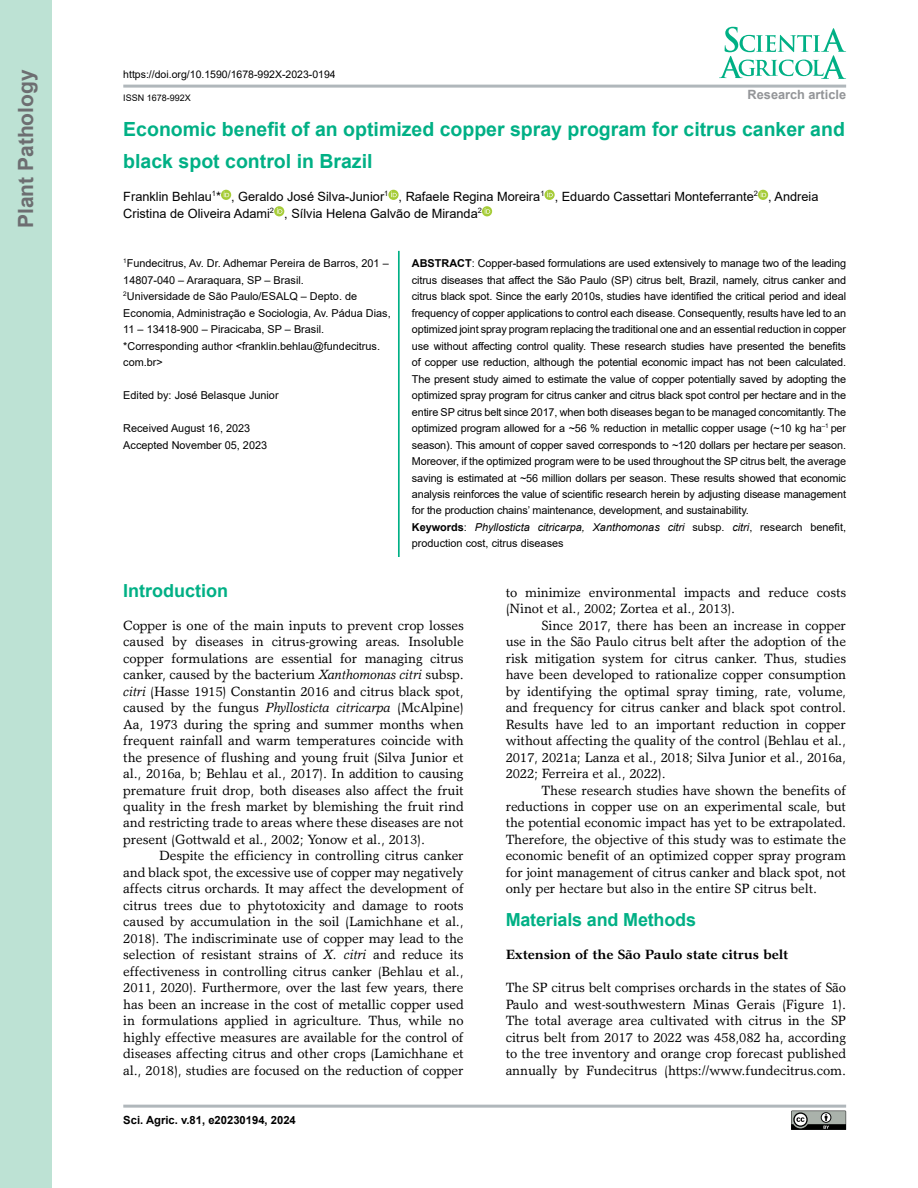
<style>
.page{position:relative;width:918px;height:1188px;background:#fff}
.page>*{position:absolute;margin:0;border:0;box-sizing:border-box;transform-origin:0 0}
.t1{font:700 21px "Arial";color:#6d6e71}
.t2{font:700 19.5px "Arial";color:#00b085}
.t3{font:700 18px "Arial";letter-spacing:-.01em;color:#00b085}
.t4{font:13.5px/16.5px "Garth Graphic";letter-spacing:-.01em;color:#000;text-align:justify}
.t5{font:700 13.5px "Garth Graphic";letter-spacing:-.01em;color:#000}
.t6{font:12.75px/16.5px "Arial";color:#000}
.t7{font:700 12.75px "Arial";color:#939598}
.t8{font:700 11.25px "Arial";color:#000}
.t9{font:10.8px/16.5px "Arial";letter-spacing:-.01em;color:#000}
.t10{font:10.5px "Arial";color:#000}
.t11{font:9px "Arial";color:#000}
.s1{font-weight:700}
.s2{font-style:italic}
</style>
<div class="page">
<svg style="left:719px;top:27px;width:127px;height:52px"></svg>
<div style="left:0;top:0;width:51px;height:1188px;background:#bde2d4"></div>
<hr style="left:123px;top:85px;width:723px;height:3px;background:#b0b7bb">
<hr style="left:123px;top:1105px;width:723px;height:3px;background:#b0b7bb">
<svg style="left:791px;top:1111px;width:56px;height:19px"></svg>
<svg style="left:221px;top:190px;width:10px;height:10px"></svg>
<svg style="left:224px;top:192px;width:5px;height:5px"></svg>
<svg style="left:388px;top:190px;width:11px;height:10px"></svg>
<svg style="left:391px;top:192px;width:6px;height:5px"></svg>
<svg style="left:544px;top:190px;width:11px;height:10px"></svg>
<svg style="left:547px;top:192px;width:6px;height:5px"></svg>
<svg style="left:758px;top:190px;width:10px;height:10px"></svg>
<svg style="left:761px;top:192px;width:5px;height:5px"></svg>
<svg style="left:274px;top:206px;width:10px;height:10px"></svg>
<svg style="left:277px;top:208px;width:5px;height:6px"></svg>
<svg style="left:482px;top:206px;width:10px;height:10px"></svg>
<svg style="left:485px;top:208px;width:5px;height:6px"></svg>
<hr style="left:398px;top:251px;width:2px;height:306px;background:#00b085">
<h1 class="t1" style="left:11px;top:228px;width:160px;rotate:-90deg">Plant Pathology</h1>
<p class="t10" style="left:123px;top:67px;width:214px">https://doi.org/10.1590/1678-992X-2023-0194</p>
<p class="t11" style="left:123px;top:92px;width:69px">ISSN 1678-992X</p>
<p class="t7" style="left:748px;top:86px;width:100px">Research article</p>
<h2 class="t2" style="left:123px;top:115px;width:723px">Economic benefit of an optimized copper spray program for citrus canker and</h2>
<h2 class="t2" style="left:123px;top:148px;width:251px">black spot control in Brazil</h2>
<p class="t6" style="left:123px;top:189px;width:697px">Franklin Behlau<sup>1</sup>* , Geraldo José Silva-Junior<sup>1</sup> , Rafaele Regina Moreira<sup>1</sup> , Eduardo Cassettari Monteferrante<sup>2</sup> , Andreia<br>Cristina de Oliveira Adami<sup>2</sup> , Sílvia Helena Galvão de Miranda<sup>2</sup></p>
<p class="t9" style="left:123px;top:255px;width:269px"><sup>1</sup>Fundecitrus, Av. Dr. Adhemar Pereira de Barros, 201 – 14807-040 – Araraquara, SP – Brasil.<br><sup>2</sup>Universidade de São Paulo/ESALQ – Depto. de Economia, Administração e Sociologia, Av. Pádua Dias, 11 – 13418-900 – Piracicaba, SP – Brasil. *Corresponding author &lt;franklin.behlau@fundecitrus. com.br&gt;</p>
<p class="t9" style="left:123px;top:387px;width:157px">Edited by: José Belasque Junior</p>
<p class="t9" style="left:123px;top:420px;width:145px">Received August 16, 2023<br>Accepted November 05, 2023</p>
<p class="t9" style="left:412px;top:255px;width:436px"><span class="s1">ABSTRACT</span>: Copper-based formulations are used extensively to manage two of the leading citrus diseases that affect the São Paulo (SP) citrus belt, Brazil, namely, citrus canker and citrus black spot. Since the early 2010s, studies have identified the critical period and ideal frequency of copper applications to control each disease. Consequently, results have led to an optimized joint spray program replacing the traditional one and an essential reduction in copper use without affecting control quality. These research studies have presented the benefits of copper use reduction, although the potential economic impact has not been calculated.<br>The present study aimed to estimate the value of copper potentially saved by adopting the optimized spray program for citrus canker and citrus black spot control per hectare and in the entire SP citrus belt since 2017, when both diseases began to be managed concomitantly. The optimized program allowed for a ~56 % reduction in metallic copper usage (~10 kg ha<sup>–1</sup> per season). This amount of copper saved corresponds to ~120 dollars per hectare per season.<br>Moreover, if the optimized program were to be used throughout the SP citrus belt, the average saving is estimated at ~56 million dollars per season. These results showed that economic analysis reinforces the value of scientific research herein by adjusting disease management for the production chains’ maintenance, development, and sustainability.<br><span class="s1">Keywords</span>: <span class="s2">Phyllosticta citricarpa, Xanthomonas citri</span> subsp. <span class="s2">citri</span>, research benefit, production cost, citrus diseases</p>
<h3 class="t3" style="left:123px;top:578px;width:106px">Introduction</h3>
<p class="t4" style="left:123px;top:617px;width:342px">Copper is one of the main inputs to prevent crop losses caused by diseases in citrus-growing areas. Insoluble copper formulations are essential for managing citrus canker, caused by the bacterium <span class="s2">Xanthomonas citri</span> subsp. <span class="s2">citri</span> (Hasse 1915) Constantin 2016 and citrus black spot, caused by the fungus <span class="s2">Phyllosticta citricarpa</span> (McAlpine)<br>Aa, 1973 during the spring and summer months when frequent rainfall and warm temperatures coincide with the presence of flushing and young fruit (Silva Junior et al., 2016a, b; Behlau et al., 2017). In addition to causing premature fruit drop, both diseases also affect the fruit quality in the fresh market by blemishing the fruit rind and restricting trade to areas where these diseases are not present (Gottwald et al., 2002; Yonow et al., 2013).</p>
<p class="t4" style="left:123px;top:847px;width:342px;text-indent:36px">Despite the efficiency in controlling citrus canker and black spot, the excessive use of copper may negatively affects citrus orchards. It may affect the development of citrus trees due to phytotoxicity and damage to roots caused by accumulation in the soil (Lamichhane et al., 2018). The indiscriminate use of copper may lead to the selection of resistant strains of <span class="s2">X. citri</span> and reduce its effectiveness in controlling citrus canker (Behlau et al., 2011, 2020). Furthermore, over the last few years, there has been an increase in the cost of metallic copper used in formulations applied in agriculture. Thus, while no highly effective measures are available for the control of diseases affecting citrus and other crops (Lamichhane et al., 2018), studies are focused on the reduction of copper</p>
<p class="t8" style="left:123px;top:1112px;width:174px">Sci. Agric. v.81, e20230194, 2024</p>
<p class="t4" style="left:506px;top:584px;width:342px">to minimize environmental impacts and reduce costs (Ninot et al., 2002; Zortea et al., 2013).</p>
<p class="t4" style="left:506px;top:617px;width:342px;text-indent:36px">Since 2017, there has been an increase in copper use in the São Paulo citrus belt after the adoption of the risk mitigation system for citrus canker. Thus, studies have been developed to rationalize copper consumption by identifying the optimal spray timing, rate, volume, and frequency for citrus canker and black spot control.<br>Results have led to an important reduction in copper without affecting the quality of the control (Behlau et al., 2017, 2021a; Lanza et al., 2018; Silva Junior et al., 2016a, 2022; Ferreira et al., 2022).</p>
<p class="t4" style="left:506px;top:782px;width:342px;text-indent:36px">These research studies have shown the benefits of reductions in copper use on an experimental scale, but the potential economic impact has yet to be extrapolated.<br>Therefore, the objective of this study was to estimate the economic benefit of an optimized copper spray program for joint management of citrus canker and black spot, not only per hectare but also in the entire SP citrus belt.</p>
<h3 class="t3" style="left:506px;top:907px;width:192px">Materials and Methods</h3>
<p class="t5" style="left:506px;top:947px;width:284px">Extension of the São Paulo state citrus belt</p>
<p class="t4" style="left:506px;top:979px;width:342px">The SP citrus belt comprises orchards in the states of São Paulo and west-southwestern Minas Gerais (Figure 1).<br>The total average area cultivated with citrus in the SP citrus belt from 2017 to 2022 was 458,082 ha, according to the tree inventory and orange crop forecast published annually by Fundecitrus (https://www.fundecitrus.com.</p>
</div>
